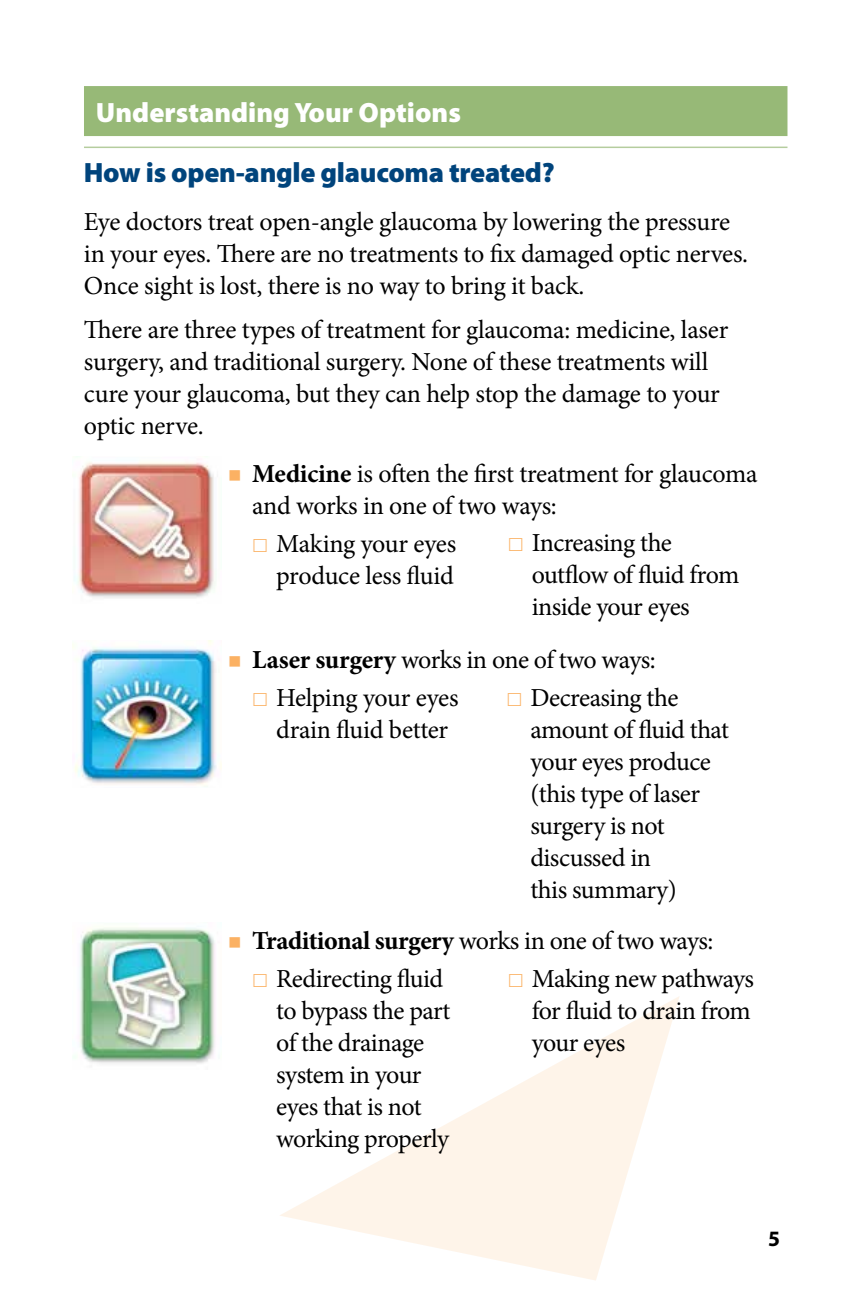
<style>
.page{position:relative;width:864px;height:1296px;background:#fff}
.page>*{position:absolute;margin:0;border:0;box-sizing:border-box;transform-origin:0 0}
.t1{font:900 28px "Myriad Pro";letter-spacing:-.01em;color:#00447c}
.t2{font:900 28px "Myriad Pro";color:#fff}
.t3{font:26px/32px "Minion Pro";letter-spacing:-.02em;color:#000}
.t4{font:700 22px "Myriad Pro";color:#000}
.s1{font-weight:700}
</style>
<div class="page">
<svg style="left:280px;top:997px;width:399px;height:284px"></svg>
<div style="left:84px;top:86px;width:703px;height:50px;background:#97b977"></div>
<hr style="left:84px;top:147px;width:703px;height:1px;background:#b5cd9e">
<img style="left:74px;top:456px;width:141px;height:142px">
<img style="left:72px;top:641px;width:150px;height:145px">
<img style="left:74px;top:927px;width:141px;height:137px">
<p class="t2" style="left:96px;top:94px;width:367px">Understanding Your Options</p>
<p class="t1" style="left:84px;top:154px;width:472px">How is open-angle glaucoma treated?</p>
<p class="t3" style="left:84px;top:206px;width:666px">Eye doctors treat open-angle glaucoma by lowering the pressure in your eyes. There are no treatments to fix damaged optic nerves.<br>Once sight is lost, there is no way to bring it back.</p>
<p class="t3" style="left:84px;top:314px;width:646px">There are three types of treatment for glaucoma: medicine, laser surgery, and traditional surgery. None of these treatments will cure your glaucoma, but they can help stop the damage to your optic nerve.</p>
<p class="t3" style="left:252px;top:458px;width:507px"><span class="s1">Medicine</span> is often the first treatment for glaucoma and works in one of two ways:</p>
<p class="t3" style="left:276px;top:528px;width:182px">Making your eyes produce less fluid</p>
<p class="t3" style="left:532px;top:527px;width:209px">Increasing the outflow of fluid from inside your eyes</p>
<p class="t3" style="left:276px;top:641px;width:381px;line-height:38px;text-indent:-24px"><span class="s1">Laser surgery</span> works in one of two ways:<br>Helping your eyes</p>
<p class="t3" style="left:276px;top:714px;width:174px">drain fluid better</p>
<p class="t3" style="left:530px;top:681px;width:200px">Decreasing the amount of fluid that your eyes produce (this type of laser surgery is not discussed in<br>this summary)</p>
<p class="t3" style="left:276px;top:922px;width:439px;line-height:38px;text-indent:-24px"><span class="s1">Traditional surgery</span> works in one of two ways:<br>Redirecting fluid</p>
<p class="t3" style="left:276px;top:995px;width:176px">to bypass the part of the drainage system in your eyes that is not working properly</p>
<p class="t3" style="left:532px;top:963px;width:224px">Making new pathways for fluid to drain from your eyes</p>
<p class="t4" style="left:768px;top:1224px;width:13px">5</p>
</div>
